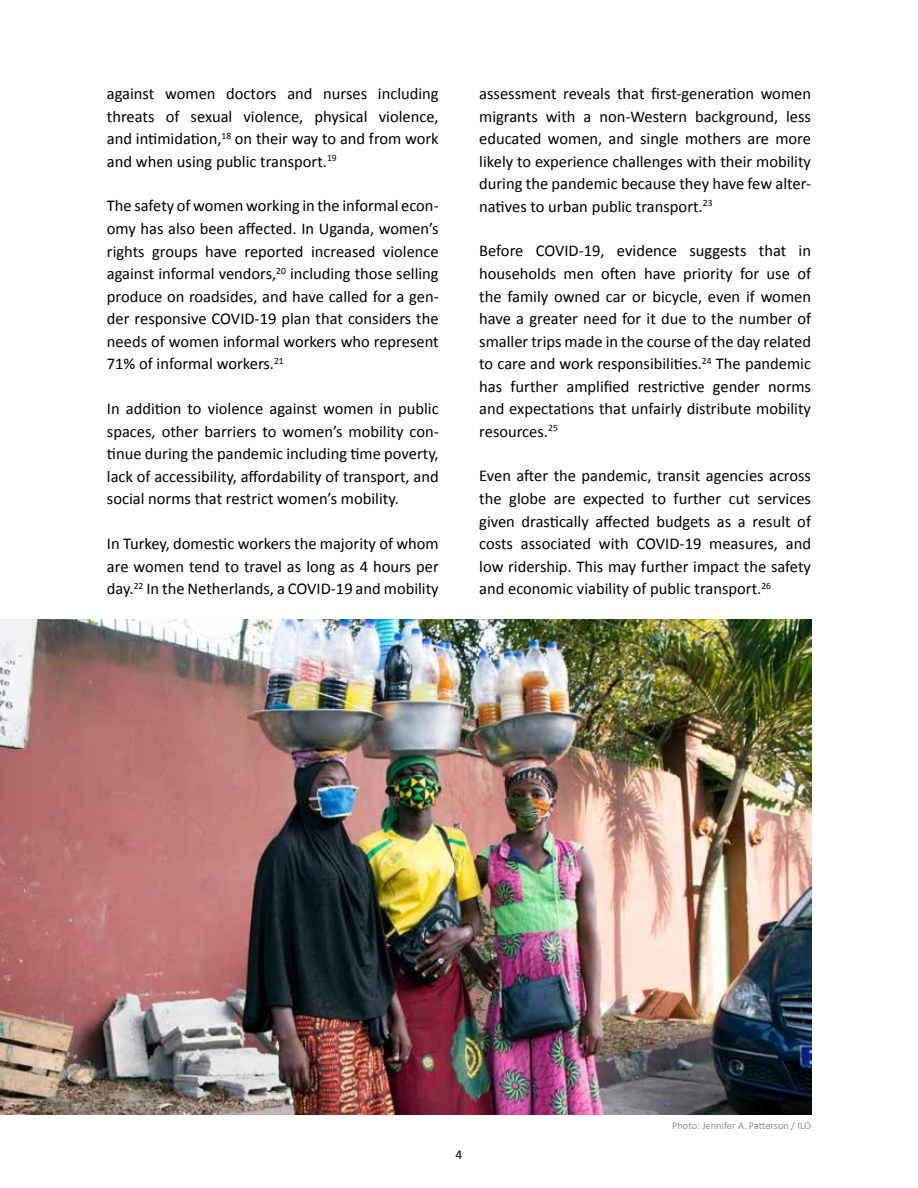
<style>
.page{position:relative;width:918px;height:1188px;background:#fff}
.page>*{position:absolute;margin:0;border:0;box-sizing:border-box;transform-origin:0 0}
.t1{font:16.5px/22.5px "Calibri";color:#000;text-align:justify}
.t2{font:13.5px "Calibri";color:#000}
.t3{font:300 10.5px "Calibri";color:#6d6e71}
</style>
<div class="page">
<img style="left:0;top:620px;width:811px;height:494px">
<p class="t1" style="left:107px;top:82px;width:333px">against women doctors and nurses including threats of sexual violence, physical violence, and intimidation,<sup>18</sup> on their way to and from work and when using public transport.<sup>19</sup></p>
<p class="t1" style="left:107px;top:195px;width:333px">The safety of women working in the informal econ&shy;omy has also been affected. In Uganda, women’s rights groups have reported increased violence against informal vendors,<sup>20</sup> including those selling produce on roadsides, and have called for a gen&shy;der responsive COVID-19 plan that considers the needs of women informal workers who represent 71% of informal workers.<sup>21</sup></p>
<p class="t1" style="left:107px;top:397px;width:333px">In addition to violence against women in public spaces, other barriers to women’s mobility con&shy;tinue during the pandemic including time poverty, lack of accessibility, affordability of transport, and social norms that restrict women’s mobility.</p>
<p class="t1" style="left:107px;top:532px;width:333px">In Turkey, domestic workers the majority of whom are women tend to travel as long as 4 hours per day.<sup>22</sup> In the Netherlands, a COVID-19 and mobility</p>
<p class="t1" style="left:479px;top:82px;width:333px">assessment reveals that first-generation women migrants with a non-Western background, less educated women, and single mothers are more likely to experience challenges with their mobility during the pandemic because they have few alter&shy;natives to urban public transport.<sup>23</sup></p>
<p class="t1" style="left:479px;top:240px;width:333px">Before COVID-19, evidence suggests that in households men often have priority for use of the family owned car or bicycle, even if women have a greater need for it due to the number of smaller trips made in the course of the day related to care and work responsibilities.<sup>24</sup> The pandemic has further amplified restrictive gender norms and expectations that unfairly distribute mobility resources.<sup>25</sup></p>
<p class="t1" style="left:479px;top:465px;width:333px">Even after the pandemic, transit agencies across the globe are expected to further cut services given drastically affected budgets as a result of costs associated with COVID-19 measures, and low ridership. This may further impact the safety and economic viability of public transport.<sup>26</sup></p>
<p class="t2" style="left:456px;top:1146px;width:8px">4</p>
<p class="t3" style="left:672px;top:1119px;width:140px">Photo: Jennifer A. Patterson / ILO</p>
</div>
